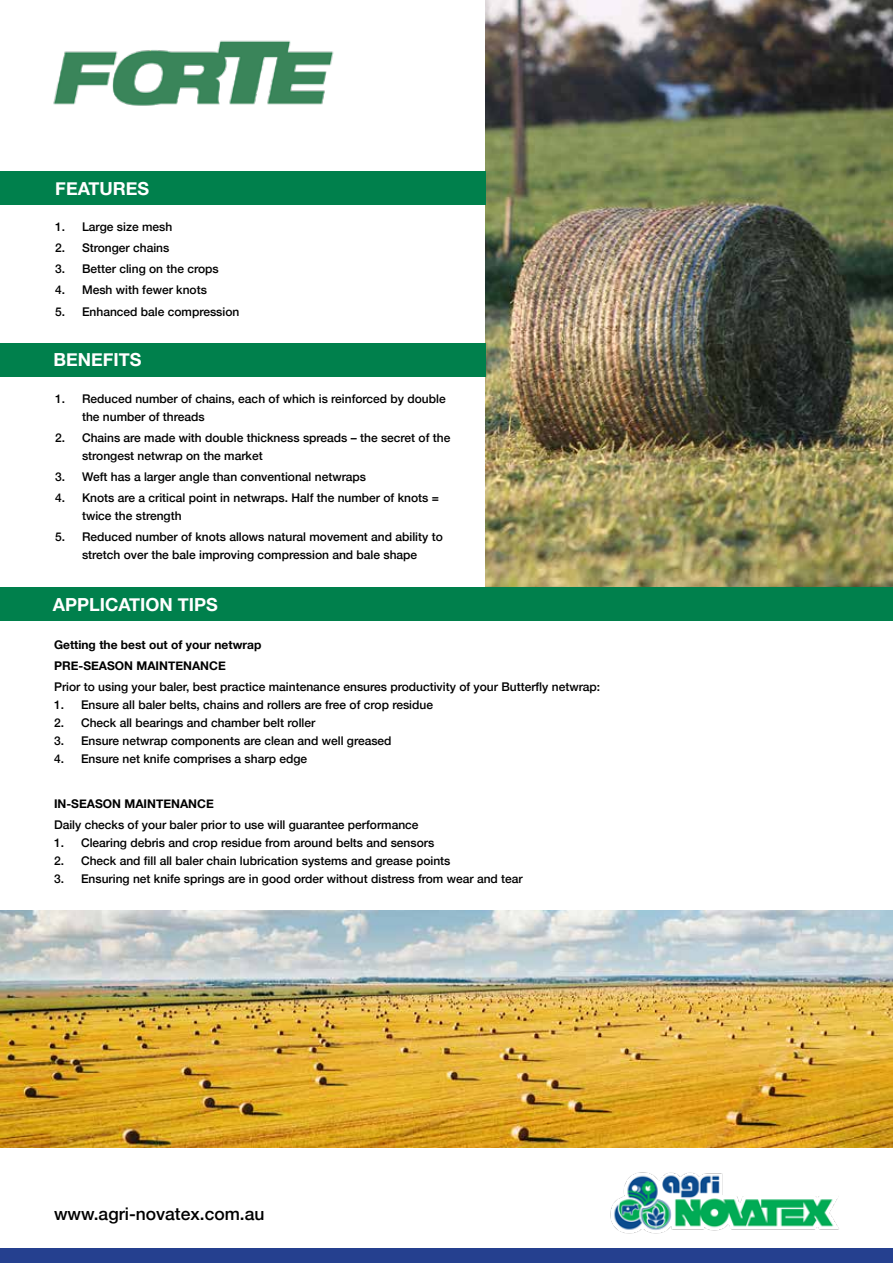
<style>
.page{position:relative;width:893px;height:1263px;background:#fff}
.page>*{position:absolute;margin:0;border:0;box-sizing:border-box;transform-origin:0 0}
.t1{font:700 18px "Helvetica Neue";color:#fff}
.t2{font:500 17.4px "Helvetica Neue";color:#000}
.t3{font:500 12px/18px "Helvetica Neue";color:#000}
.t4{font:700 12px/21px "Helvetica Neue";color:#000}
</style>
<div class="page">
<img style="left:485px;top:0;width:408px;height:587px">
<img style="left:610px;top:1172px;width:229px;height:62px">
<div style="left:0;top:1249px;width:893px;height:14px;background:#25408f"></div>
<div style="left:0;top:171px;width:485px;height:34px;background:#00804c"></div>
<div style="left:0;top:343px;width:485px;height:34px;background:#00804c"></div>
<div style="left:0;top:587px;width:893px;height:34px;background:#00804c"></div>
<img style="left:0;top:910px;width:893px;height:237px">
<img style="left:53px;top:40px;width:281px;height:66px">
<h1 class="t1" style="left:55px;top:175px;width:95px">FEATURES</h1>
<p class="t3" style="left:55px;top:217px;width:119px">1. Large size mesh</p>
<p class="t3" style="left:55px;top:238px;width:116px">2. Stronger chains</p>
<p class="t3" style="left:55px;top:259px;width:165px">3. Better cling on the crops</p>
<p class="t3" style="left:55px;top:280px;width:153px">4. Mesh with fewer knots</p>
<p class="t3" style="left:55px;top:301px;width:186px">5. Enhanced bale compression</p>
<h1 class="t1" style="left:53px;top:346px;width:90px">BENEFITS</h1>
<p class="t3" style="left:82px;top:389px;width:365px;text-indent:-27px">1. Reduced number of chains, each of which is reinforced by double the number of threads</p>
<p class="t3" style="left:82px;top:428px;width:370px;text-indent:-27px">2. Chains are made with double thickness spreads – the secret of the strongest netwrap on the market</p>
<p class="t3" style="left:55px;top:467px;width:313px">3. Weft has a larger angle than conventional netwraps</p>
<p class="t3" style="left:82px;top:488px;width:358px;text-indent:-27px">4. Knots are a critical point in netwraps. Half the number of knots = twice the strength</p>
<p class="t3" style="left:55px;top:527px;width:389px;text-align:center">5. Reduced number of knots allows natural movement and ability to stretch over the bale improving compression and bale shape</p>
<h1 class="t1" style="left:53px;top:591px;width:166px">APPLICATION TIPS</h1>
<p class="t4" style="left:54px;top:634px;width:209px">Getting the best out of your netwrap<br>PRE-SEASON MAINTENANCE</p>
<p class="t3" style="left:54px;top:676px;width:548px">Prior to using your baler, best practice maintenance ensures productivity of your Butterfly netwrap:</p>
<p class="t3" style="left:54px;top:694px;width:381px">1. Ensure all baler belts, chains and rollers are free of crop residue</p>
<p class="t3" style="left:54px;top:712px;width:263px">2. Check all bearings and chamber belt roller</p>
<p class="t3" style="left:54px;top:730px;width:339px">3. Ensure netwrap components are clean and well greased</p>
<p class="t3" style="left:54px;top:748px;width:255px">4. Ensure net knife comprises a sharp edge</p>
<p class="t4" style="left:54px;top:793px;width:161px">IN-SEASON MAINTENANCE</p>
<p class="t3" style="left:54px;top:814px;width:366px">Daily checks of your baler prior to use will guarantee performance</p>
<p class="t3" style="left:54px;top:832px;width:382px">1. Clearing debris and crop residue from around belts and sensors</p>
<p class="t3" style="left:54px;top:850px;width:398px">2. Check and fill all baler chain lubrication systems and grease points</p>
<p class="t3" style="left:54px;top:868px;width:470px">3. Ensuring net knife springs are in good order without distress from wear and tear</p>
<h2 class="t2" style="left:54px;top:1200px;width:212px">www.agri-novatex.com.au</h2>
</div>
